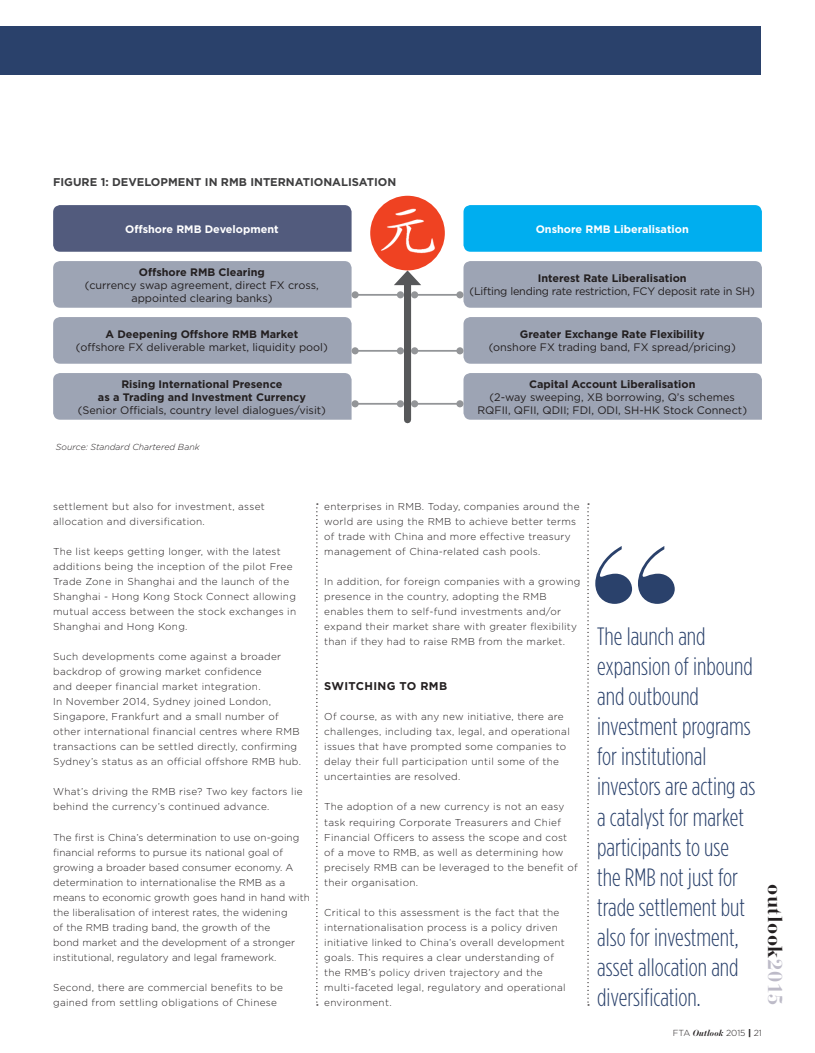
<style>
.page{position:relative;width:815px;height:1053px;background:#fff}
.page>*{position:absolute;margin:0;border:0;box-sizing:border-box;transform-origin:0 0}
.pullquote_-_style_1{font:300 condensed 25px/30px "Gotham HTF";color:#2a416b}
.t1{font:700 20px "Bauer Bodoni";letter-spacing:.03em;color:#231f20}
.t2{font:700 11.25px "Gotham";color:#3e3e3f}
.Subhead{font:700 11.25px "Gotham HTF";letter-spacing:.03em;color:#231f20}
.t3{font:10.88px/13px "Gotham";color:#231f20;text-align:center}
.t4{font:700 10.88px/13px "Gotham";color:#231f20;text-align:center}
.t5{font:10.88px "Gotham";letter-spacing:-.02em;color:#231f20}
.t6{font:700 10.88px "Gotham";color:#fff}
.body_text{font:300 10px/15px "Gotham HTF";letter-spacing:.03em;color:#231f20}
.body_text-2{font:300 10px/15px "Gotham HTF";letter-spacing:.01em;color:#231f20}
.body_text-3{font:italic 300 8.75px "Gotham HTF";color:#231f20}
.body_text-4{font:300 8.75px "Gotham HTF";color:#231f20}
.s1{color:#bdbbc8}
.s2{font-family:"Bauer Bodoni";font-weight:700;font-style:italic}
.s3{font-weight:900}
</style>
<div class="page">
<div style="left:0;top:26px;width:760px;height:49px;background:#2a416b"></div>
<svg style="left:316px;top:503px;width:2px;height:502px"></svg>
<svg style="left:587px;top:503px;width:2px;height:502px"></svg>
<svg style="left:595px;top:546px;width:37px;height:58px"></svg>
<svg style="left:638px;top:546px;width:37px;height:58px"></svg>
<div style="left:53px;top:205px;width:299px;height:47px;background:#525b7d"></div>
<div style="left:53px;top:261px;width:299px;height:47px;background:#9da4b4"></div>
<div style="left:53px;top:317px;width:299px;height:47px;background:#9da4b4"></div>
<div style="left:53px;top:373px;width:299px;height:46px;background:#9da4b4"></div>
<div style="left:463px;top:205px;width:299px;height:47px;background:#00aeef"></div>
<div style="left:463px;top:261px;width:299px;height:47px;background:#9da4b4"></div>
<div style="left:463px;top:317px;width:299px;height:47px;background:#9da4b4"></div>
<div style="left:463px;top:373px;width:299px;height:46px;background:#9da4b4"></div>
<hr style="left:355px;top:294px;width:45px;height:2px;background:#939598">
<div style="left:352px;top:291px;width:7px;height:7px;background:#939598;border-radius:50%"></div>
<div style="left:397px;top:291px;width:7px;height:7px;background:#939598;border-radius:50%"></div>
<hr style="left:355px;top:350px;width:45px;height:2px;background:#939598">
<div style="left:352px;top:347px;width:7px;height:7px;background:#939598;border-radius:50%"></div>
<div style="left:397px;top:347px;width:7px;height:7px;background:#939598;border-radius:50%"></div>
<hr style="left:355px;top:403px;width:45px;height:1px;background:#939598">
<div style="left:352px;top:400px;width:7px;height:7px;background:#939598;border-radius:50%"></div>
<div style="left:397px;top:400px;width:7px;height:7px;background:#939598;border-radius:50%"></div>
<hr style="left:415px;top:294px;width:45px;height:2px;background:#939598">
<div style="left:411px;top:291px;width:7px;height:7px;background:#939598;border-radius:50%"></div>
<div style="left:456px;top:291px;width:7px;height:7px;background:#939598;border-radius:50%"></div>
<hr style="left:415px;top:350px;width:45px;height:2px;background:#939598">
<div style="left:411px;top:347px;width:7px;height:7px;background:#939598;border-radius:50%"></div>
<div style="left:456px;top:347px;width:7px;height:7px;background:#939598;border-radius:50%"></div>
<hr style="left:415px;top:403px;width:45px;height:1px;background:#939598">
<div style="left:411px;top:400px;width:7px;height:7px;background:#939598;border-radius:50%"></div>
<div style="left:456px;top:400px;width:7px;height:7px;background:#939598;border-radius:50%"></div>
<div style="left:404px;top:279px;width:7px;height:140px;background:#57585a"></div>
<svg style="left:394px;top:270px;width:27px;height:15px"></svg>
<div style="left:370px;top:196px;width:75px;height:74px;background:#ef4222;border-radius:50%"></div>
<img style="left:380px;top:207px;width:55px;height:47px">
<p class="t2" style="left:53px;top:175px;width:345px">FIGURE 1: DEVELOPMENT IN RMB INTERNATIONALISATION</p>
<p class="t6" style="left:125px;top:222px;width:155px">Offshore RMB Development</p>
<p class="t4" style="left:139px;top:265px;width:128px">Offshore RMB Clearing</p>
<p class="t3" style="left:85px;top:278px;width:235px">(currency swap agreement, direct FX cross, appointed clearing banks)</p>
<p class="t4" style="left:106px;top:328px;width:194px">A Deepening Offshore RMB Market</p>
<p class="t3" style="left:76px;top:340px;width:253px">(offshore FX deliverable market, liquidity pool)</p>
<p class="t4" style="left:98px;top:377px;width:210px">Rising International Presence<br>as a Trading and Investment Currency</p>
<p class="t3" style="left:78px;top:403px;width:250px">(Senior Officials, country level dialogues/visit)</p>
<p class="body_text-3" style="left:56px;top:442px;width:145px">Source: Standard Chartered Bank</p>
<p class="t6" style="left:536px;top:222px;width:155px">Onshore RMB Liberalisation</p>
<p class="t4" style="left:538px;top:272px;width:151px">Interest Rate Liberalisation</p>
<p class="t5" style="left:470px;top:284px;width:287px">(Lifting lending rate restriction, FCY deposit rate in SH)</p>
<p class="t4" style="left:520px;top:328px;width:186px">Greater Exchange Rate Flexibility</p>
<p class="t3" style="left:489px;top:340px;width:248px">(onshore FX trading band, FX spread/pricing)</p>
<p class="t4" style="left:529px;top:377px;width:168px">Capital Account Liberalisation</p>
<p class="t3" style="left:477px;top:390px;width:271px">(2-way sweeping, XB borrowing, Q’s schemes<br>RQFII, QFII, QDII; FDI, ODI, SH-HK Stock Connect)</p>
<p class="body_text" style="left:53px;top:499px;width:213px">settlement but also for investment, asset allocation and diversification.</p>
<p class="body_text" style="left:53px;top:544px;width:245px">The list keeps getting longer, with the latest additions being the inception of the pilot Free Trade Zone in Shanghai and the launch of the Shanghai - Hong Kong Stock Connect allowing mutual access between the stock exchanges in Shanghai and Hong Kong.</p>
<p class="body_text" style="left:53px;top:649px;width:249px">Such developments come against a broader backdrop of growing market confidence<br>and deeper financial market integration.<br>In November 2014, Sydney joined London, Singapore, Frankfurt and a small number of other international financial centres where RMB transactions can be settled directly, confirming Sydney’s status as an official offshore RMB hub.</p>
<p class="body_text" style="left:53px;top:784px;width:251px">What’s driving the RMB rise? Two key factors lie behind the currency’s continued advance.</p>
<p class="body_text-2" style="left:53px;top:829px;width:258px">The first is China’s determination to use on-going financial reforms to pursue its national goal of growing a broader based consumer economy. A determination to internationalise the RMB as a means to economic growth goes hand in hand with the liberalisation of interest rates, the widening<br>of the RMB trading band, the growth of the<br>bond market and the development of a stronger institutional, regulatory and legal framework.</p>
<p class="body_text" style="left:53px;top:979px;width:231px">Second, there are commercial benefits to be gained from settling obligations of Chinese</p>
<p class="body_text" style="left:324px;top:499px;width:257px">enterprises in RMB. Today, companies around the world are using the RMB to achieve better terms of trade with China and more effective treasury management of China-related cash pools.</p>
<p class="body_text" style="left:324px;top:574px;width:258px">In addition, for foreign companies with a growing presence in the country, adopting the RMB enables them to self-fund investments and/or expand their market share with greater flexibility than if they had to raise RMB from the market.</p>
<p class="Subhead" style="left:324px;top:680px;width:124px">SWITCHING TO RMB</p>
<p class="body_text" style="left:324px;top:709px;width:247px">Of course, as with any new initiative, there are challenges, including tax, legal, and operational issues that have prompted some companies to delay their full participation until some of the uncertainties are resolved.</p>
<p class="body_text" style="left:324px;top:799px;width:255px">The adoption of a new currency is not an easy task requiring Corporate Treasurers and Chief Financial Officers to assess the scope and cost of a move to RMB, as well as determining how precisely RMB can be leveraged to the benefit of their organisation.</p>
<p class="body_text" style="left:324px;top:904px;width:243px">Critical to this assessment is the fact that the internationalisation process is a policy driven initiative linked to China’s overall development goals. This requires a clear understanding of the RMB’s policy driven trajectory and the multi-faceted legal, regulatory and operational environment.</p>
<p class="pullquote_-_style_1" style="left:597px;top:621px;width:160px">The launch and expansion of inbound and outbound investment programs for institutional investors are acting as a catalyst for market participants to use the RMB not just for trade settlement but also for investment, asset allocation and diversification.</p>
<h2 class="t1" style="left:787px;top:883px;width:123px;rotate:90deg">outlook<span class="s1">2015</span></h2>
<p class="body_text-4" style="left:673px;top:1027px;width:91px">FTA <span class="s2">Outlook</span> 2015 <span class="s3">|</span> 21</p>
</div>
